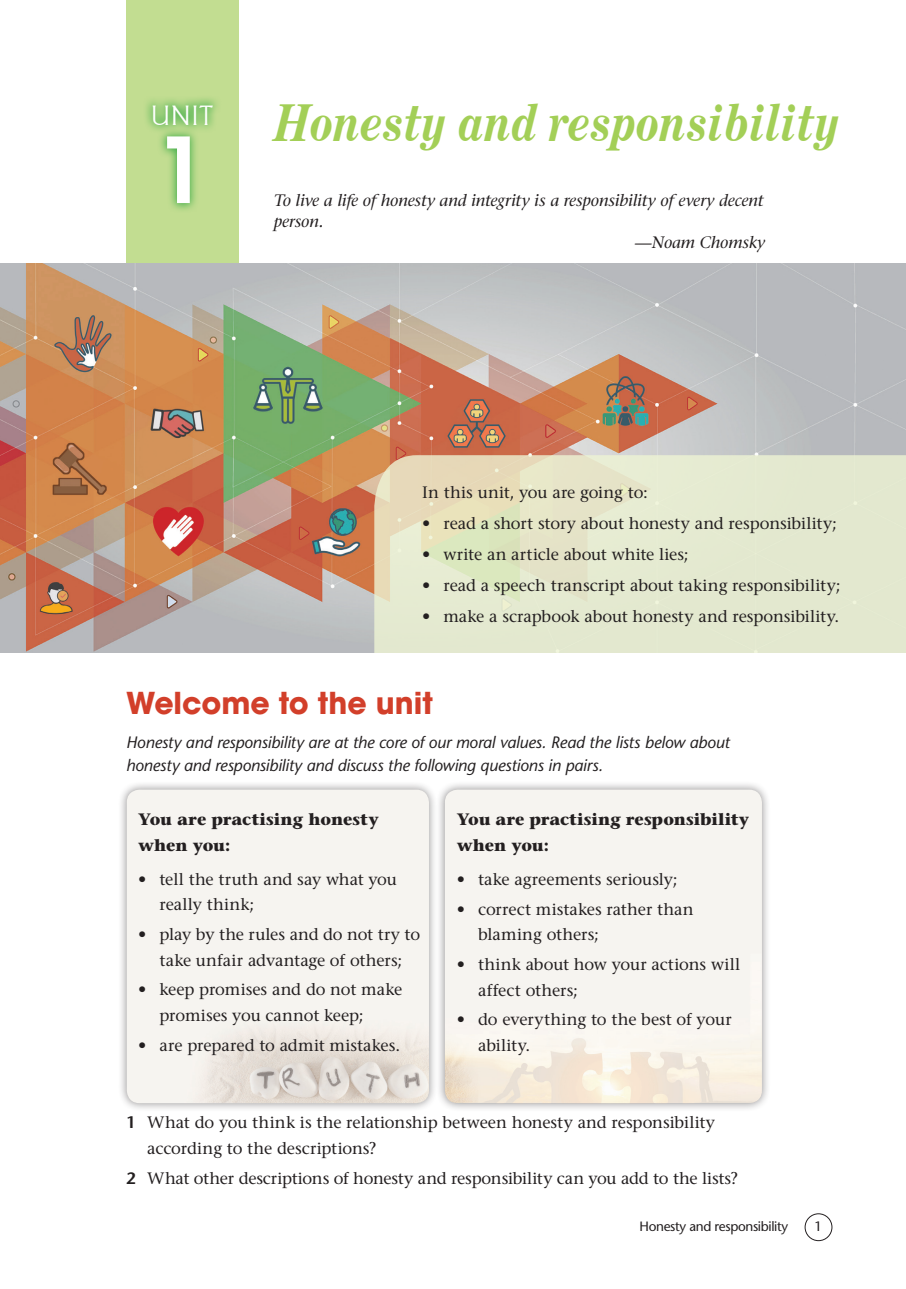
<style>
.page{position:relative;width:906px;height:1289px;background:#fff}
.page>*{position:absolute;margin:0;border:0;box-sizing:border-box;transform-origin:0 0}
.t1{font:700 condensed 90px "ITC Avant Garde Std";color:#fff}
.t2{font:italic 700 51px "Century Expanded BT";color:#a3cf57;scale:.9 1}
.t3{font:700 30px "ITC Avant Garde Std";letter-spacing:-.005em;color:#d23f2a}
.t4{font:200 27px "Alberta";color:#fff}
.t5{font:500 16.5px/25.5px "Stone Serif Std";letter-spacing:-.005em;color:#231f20}
.t6{font:italic 500 16.5px/22.5px "Stone Sans Std";letter-spacing:-.01em;color:#231f20}
.t7{font:italic 500 16.5px "Stone Serif Std";letter-spacing:-.01em;color:#231f20}
.t8{font:700 16.5px/25.5px "Stone Serif Std";color:#231f20}
.t9{font:500 13.5px "Stone Sans Std";letter-spacing:-.025em;color:#231f20}
.s1{font-family:"Stone Sans Std";font-weight:600}
</style>
<div class="page">
<div style="left:804px;top:1213px;width:28px;height:27px;border:1px solid #231f20;border-radius:50%"></div>
<div style="left:436px;top:780px;width:335px;height:332px;background:#231f20;opacity:.5"></div>
<img style="left:445px;top:789px;width:317px;height:314px">
<div style="left:118px;top:780px;width:320px;height:332px;background:#231f20;opacity:.5"></div>
<img style="left:127px;top:789px;width:302px;height:314px">
<img style="left:0;top:263px;width:906px;height:390px">
<div style="left:126px;top:0;width:113px;height:263px;background:#c2dd91"></div>
<svg style="left:374px;top:455px;width:532px;height:198px;background:#e4e6cb"></svg>
<svg style="left:146px;top:98px;width:71px;height:112px"></svg>
<p class="t4" style="left:151px;top:100px;width:63px">UNIT</p>
<p class="t1" style="left:157px;top:113px;width:52px">1</p>
<p class="t2" style="left:274px;top:91px;width:631px">Honesty and responsibility</p>
<p class="t7" style="left:274px;top:190px;width:491px">To live a life of honesty and integrity is a responsibility of every decent</p>
<p class="t7" style="left:274px;top:211px;width:51px">person.</p>
<p class="t7" style="left:635px;top:232px;width:132px">—Noam Chomsky</p>
<p class="t5" style="left:422px;top:479px;width:227px">In this unit, you are going to:</p>
<p class="t5" style="left:422px;top:510px;width:416px">• read a short story about honesty and responsibility;</p>
<p class="t5" style="left:422px;top:541px;width:268px">• write an article about white lies;</p>
<p class="t5" style="left:422px;top:572px;width:420px">• read a speech transcript about taking responsibility;</p>
<p class="t5" style="left:422px;top:603px;width:418px">• make a scrapbook about honesty and responsibility.</p>
<p class="t3" style="left:126px;top:683px;width:308px">Welcome to the unit</p>
<p class="t6" style="left:126px;top:731px;width:605px">Honesty and responsibility are at the core of our moral values. Read the lists below about honesty and responsibility and discuss the following questions in pairs.</p>
<p class="t8" style="left:138px;top:806px;width:242px">You are practising honesty when you:</p>
<p class="t5" style="left:159px;top:866px;width:239px;text-indent:-21px">• tell the truth and say what you really think;</p>
<p class="t5" style="left:138px;top:921px;width:283px;text-align:center">• play by the rules and do not try to take unfair advantage of others;</p>
<p class="t5" style="left:159px;top:977px;width:244px;text-indent:-21px">• keep promises and do not make promises you cannot keep;</p>
<p class="t5" style="left:138px;top:1032px;width:263px">• are prepared to admit mistakes.</p>
<p class="t8" style="left:457px;top:806px;width:294px">You are practising responsibility when you:</p>
<p class="t5" style="left:457px;top:866px;width:222px">• take agreements seriously;</p>
<p class="t5" style="left:478px;top:896px;width:217px;text-indent:-21px">• correct mistakes rather than blaming others;</p>
<p class="t5" style="left:478px;top:951px;width:264px;text-indent:-21px">• think about how your actions will affect others;</p>
<p class="t5" style="left:478px;top:1006px;width:255px;text-indent:-21px">• do everything to the best of your ability.</p>
<p class="t5" style="left:147px;top:1109px;width:569px;text-indent:-21px"><span class="s1">1</span> What do you think is the relationship between honesty and responsibility according to the descriptions?</p>
<p class="t5" style="left:126px;top:1165px;width:613px"><span class="s1">2</span> What other descriptions of honesty and responsibility can you add to the lists?</p>
<p class="t9" style="left:639px;top:1218px;width:150px">Honesty and responsibility</p>
<p class="t9" style="left:814px;top:1218px;width:9px">1</p>
</div>
